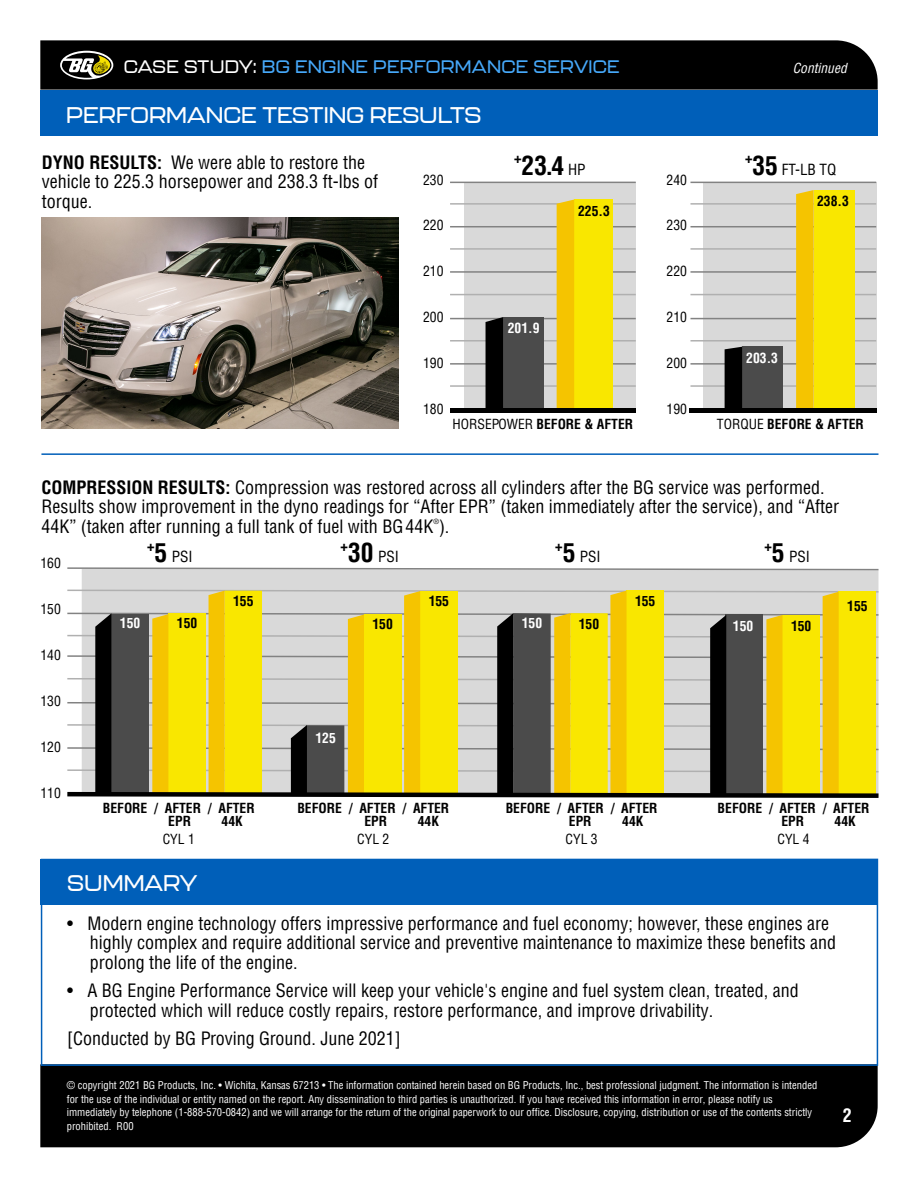
<style>
.page{position:relative;width:918px;height:1188px;background:#fff}
.page>*{position:absolute;margin:0;border:0;box-sizing:border-box;transform-origin:0 0}
.t1{font:700 condensed 25.5px "Helvetica LT Pro";color:#000}
.t2{font:500 22.5px "Kallisto";color:#fff}
.t3{font:condensed 18px/19.5px "Helvetica LT Pro";color:#000}
.t4{font:500 18px "Kallisto";letter-spacing:.015em;color:#46a8f9}
.t5{font:700 condensed 18px "Helvetica LT Pro";color:#fff}
.t6{font:condensed 15px "Helvetica LT Pro";color:#000}
.t7{font:700 condensed 14.85px "Helvetica LT Pro";color:#000}
.t8{font:700 condensed 13.65px/13.5px "Helvetica LT Pro";color:#000;text-align:center}
.t9{font:condensed 13.65px "Helvetica LT Pro";color:#000}
.t10{font:700 condensed 13.65px "Helvetica LT Pro";color:#fff}
.t11{font:italic condensed 13.5px "Helvetica LT Pro";color:#fff}
.t12{font:condensed 10.5px/13.5px "Helvetica LT Pro";color:#fff}
.t13{font:condensed 7.05px "Helvetica LT Pro";color:#000}
.s1{color:#fff}
.s2{font-weight:700}
.s3{font-weight:400;font-size:15px}
.s4{font-weight:700;font-size:25.5px}
.s5{font-weight:400}
</style>
<div class="page">
<div style="left:40px;top:1064px;width:838px;height:83px;background:#000"></div>
<div style="left:40px;top:90px;width:838px;height:45px;background:#005fb9"></div>
<div style="left:703px;top:182px;width:173px;height:229px;background:#d9d9d9"></div>
<hr style="left:690px;top:363px;width:186px;height:2px;background:#828282">
<hr style="left:690px;top:318px;width:186px;height:1px;background:#828282">
<hr style="left:690px;top:271px;width:186px;height:2px;background:#828282">
<hr style="left:690px;top:385px;width:186px;height:2px;background:#b0b0b0">
<hr style="left:690px;top:340px;width:186px;height:2px;background:#b0b0b0">
<hr style="left:690px;top:294px;width:186px;height:1px;background:#b0b0b0">
<hr style="left:690px;top:226px;width:186px;height:1px;background:#828282">
<hr style="left:690px;top:182px;width:186px;height:1px;background:#828282">
<hr style="left:690px;top:248px;width:186px;height:2px;background:#b0b0b0">
<hr style="left:690px;top:203px;width:186px;height:2px;background:#b0b0b0">
<div style="left:464px;top:182px;width:172px;height:229px;background:#d9d9d9"></div>
<hr style="left:450px;top:363px;width:186px;height:2px;background:#828282">
<hr style="left:450px;top:318px;width:186px;height:1px;background:#828282">
<hr style="left:450px;top:271px;width:186px;height:2px;background:#828282">
<hr style="left:450px;top:385px;width:186px;height:2px;background:#b0b0b0">
<hr style="left:450px;top:340px;width:186px;height:2px;background:#b0b0b0">
<hr style="left:450px;top:294px;width:186px;height:1px;background:#b0b0b0">
<hr style="left:450px;top:226px;width:186px;height:1px;background:#828282">
<hr style="left:450px;top:182px;width:186px;height:1px;background:#828282">
<hr style="left:450px;top:248px;width:186px;height:2px;background:#b0b0b0">
<hr style="left:450px;top:203px;width:186px;height:2px;background:#b0b0b0">
<div style="left:574px;top:200px;width:39px;height:211px;background:#f9e700"></div>
<div style="left:557px;top:200px;width:17px;height:209px;background:#f5c400"></div>
<div style="left:503px;top:317px;width:41px;height:93px;background:#4b4b4b"></div>
<div style="left:486px;top:317px;width:17px;height:92px;background:#000"></div>
<div style="left:814px;top:190px;width:40px;height:219px;background:#f9e700"></div>
<svg style="left:796px;top:190px;width:18px;height:219px;background:#f2c307"></svg>
<div style="left:742px;top:347px;width:41px;height:64px;background:#4b4b4b"></div>
<svg style="left:725px;top:347px;width:17px;height:62px"></svg>
<hr style="left:450px;top:409px;width:186px;height:4px;background:#000">
<hr style="left:689px;top:409px;width:187px;height:4px;background:#000">
<svg style="left:41px;top:904px;width:837px;height:162px"></svg>
<div style="left:41px;top:859px;width:837px;height:45px;background:#005fb9"></div>
<svg style="left:40px;top:40px;width:838px;height:50px;background:#0a0a09"></svg>
<img style="left:42px;top:218px;width:357px;height:210px">
<div style="left:82px;top:571px;width:796px;height:18px;background:#d9d9d9"></div>
<svg style="left:67px;top:567px;width:812px;height:4px"></svg>
<svg style="left:67px;top:589px;width:812px;height:209px;background:#c0b353"></svg>
<hr style="left:41px;top:453px;width:837px;height:2px;background:#005fb9">
<p class="t4" style="left:124px;top:55px;width:497px"><span class="s1">CASE STUDY:</span> BG ENGINE PERFORMANCE SERVICE</p>
<p class="t11" style="left:793px;top:59px;width:55px">Continued</p>
<p class="t2" style="left:66px;top:102px;width:417px">PERFORMANCE TESTING RESULTS</p>
<p class="t3" style="left:42px;top:152px;width:338px"><span class="s2">DYNO RESULTS:</span> We were able to restore the vehicle to 225.3 horsepower and 238.3 ft-lbs of torque.</p>
<p class="t9" style="left:423px;top:171px;width:22px">230</p>
<p class="t9" style="left:423px;top:217px;width:22px">220</p>
<p class="t9" style="left:423px;top:263px;width:22px">210</p>
<p class="t9" style="left:423px;top:309px;width:22px">200</p>
<p class="t9" style="left:423px;top:355px;width:22px">190</p>
<p class="t9" style="left:423px;top:401px;width:22px">180</p>
<p class="t7" style="left:514px;top:148px;width:9px">+</p>
<h1 class="t1" style="left:522px;top:148px;width:65px">23.4 <span class="s3">HP</span></h1>
<p class="t8" style="left:578px;top:204px;width:33px">225.3</p>
<p class="t10" style="left:508px;top:319px;width:33px">201.9</p>
<p class="t9" style="left:667px;top:171px;width:22px">240</p>
<p class="t9" style="left:667px;top:217px;width:22px">230</p>
<p class="t9" style="left:667px;top:263px;width:22px">220</p>
<p class="t9" style="left:667px;top:309px;width:22px">210</p>
<p class="t9" style="left:667px;top:355px;width:22px">200</p>
<p class="t9" style="left:667px;top:401px;width:22px">190</p>
<p class="t7" style="left:745px;top:148px;width:9px">+</p>
<p class="t6" style="left:752px;top:160px;width:85px"><span class="s4">35</span> FT-LB TQ</p>
<p class="t8" style="left:817px;top:194px;width:33px">238.3</p>
<p class="t10" style="left:746px;top:349px;width:33px">203.3</p>
<p class="t8" style="left:453px;top:417px;width:182px"><span class="s5">HORSEPOWER</span> BEFORE &amp; AFTER</p>
<p class="t8" style="left:717px;top:417px;width:148px"><span class="s5">TORQUE</span> BEFORE &amp; AFTER</p>
<p class="t3" style="left:41px;top:477px;width:799px"><span class="s2">COMPRESSION RESULTS:</span> Compression was restored across all cylinders after the BG service was performed.<br>Results show improvement in the dyno readings for “After EPR” (taken immediately after the service), and “After<br>44K” (taken after running a full tank of fuel with BG44K ).</p>
<p class="t13" style="left:433px;top:517px;width:7px">®</p>
<p class="t9" style="left:40px;top:555px;width:22px">160</p>
<p class="t9" style="left:40px;top:601px;width:22px">150</p>
<p class="t9" style="left:40px;top:647px;width:22px">140</p>
<p class="t9" style="left:40px;top:693px;width:22px">130</p>
<p class="t9" style="left:40px;top:738px;width:22px">120</p>
<p class="t9" style="left:40px;top:784px;width:22px">110</p>
<p class="t7" style="left:147px;top:535px;width:9px">+</p>
<p class="t6" style="left:155px;top:547px;width:40px"><span class="s4">5</span> PSI</p>
<p class="t8" style="left:233px;top:594px;width:22px">155</p>
<p class="t7" style="left:341px;top:535px;width:9px">+</p>
<p class="t6" style="left:348px;top:547px;width:52px"><span class="s4">30</span> PSI</p>
<p class="t8" style="left:429px;top:594px;width:22px">155</p>
<p class="t7" style="left:555px;top:535px;width:9px">+</p>
<p class="t6" style="left:563px;top:547px;width:40px"><span class="s4">5</span> PSI</p>
<p class="t8" style="left:635px;top:594px;width:22px">155</p>
<p class="t7" style="left:764px;top:535px;width:9px">+</p>
<p class="t6" style="left:772px;top:547px;width:40px"><span class="s4">5</span> PSI</p>
<p class="t10" style="left:120px;top:614px;width:22px">150</p>
<p class="t8" style="left:177px;top:616px;width:22px">150</p>
<p class="t8" style="left:372px;top:617px;width:22px">150</p>
<p class="t8" style="left:579px;top:617px;width:22px">150</p>
<p class="t8" style="left:791px;top:619px;width:22px">150</p>
<p class="t10" style="left:522px;top:614px;width:22px">150</p>
<p class="t10" style="left:733px;top:617px;width:22px">150</p>
<p class="t10" style="left:315px;top:729px;width:22px">125</p>
<p class="t8" style="left:847px;top:599px;width:22px">155</p>
<p class="t8" style="left:103px;top:801px;width:153px">BEFORE / AFTER / AFTER<br>EPR</p>
<p class="t8" style="left:222px;top:814px;width:23px">44K</p>
<p class="t8" style="left:297px;top:801px;width:153px">BEFORE / AFTER / AFTER<br>EPR</p>
<p class="t8" style="left:418px;top:814px;width:23px">44K</p>
<p class="t8" style="left:506px;top:801px;width:153px">BEFORE / AFTER / AFTER<br>EPR</p>
<p class="t8" style="left:622px;top:814px;width:23px">44K</p>
<p class="t8" style="left:718px;top:801px;width:153px">BEFORE / AFTER / AFTER<br>EPR</p>
<p class="t8" style="left:835px;top:814px;width:23px">44K</p>
<p class="t9" style="left:163px;top:831px;width:34px">CYL 1</p>
<p class="t9" style="left:357px;top:831px;width:34px">CYL 2</p>
<p class="t9" style="left:566px;top:831px;width:34px">CYL 3</p>
<p class="t9" style="left:778px;top:831px;width:34px">CYL 4</p>
<p class="t2" style="left:67px;top:869px;width:131px">SUMMARY</p>
<p class="t3" style="left:90px;top:913px;width:748px;text-indent:-22px">• Modern engine technology offers impressive performance and fuel economy; however, these engines are highly complex and require additional service and preventive maintenance to maximize these benefits and prolong the life of the engine.</p>
<p class="t3" style="left:90px;top:981px;width:711px;text-indent:-22px">• A BG Engine Performance Service will keep your vehicle's engine and fuel system clean, treated, and protected which will reduce costly repairs, restore performance, and improve drivability.</p>
<p class="t3" style="left:67px;top:1029px;width:335px">[Conducted by BG Proving Ground. June 2021]</p>
<p class="t12" style="left:67px;top:1079px;width:752px">© copyright 2021 BG Products, Inc. • Wichita, Kansas 67213 • The information contained herein based on BG Products, Inc., best professional judgment. The information is intended for the use of the individual or entity named on the report. Any dissemination to third parties is unauthorized. If you have received this information in error, please notify us immediately by telephone (1-888-570-0842) and we will arrange for the return of the original paperwork to our office. Disclosure, copying, distribution or use of the contents strictly prohibited. R00</p>
<p class="t5" style="left:843px;top:1104px;width:10px">2</p>
</div>
